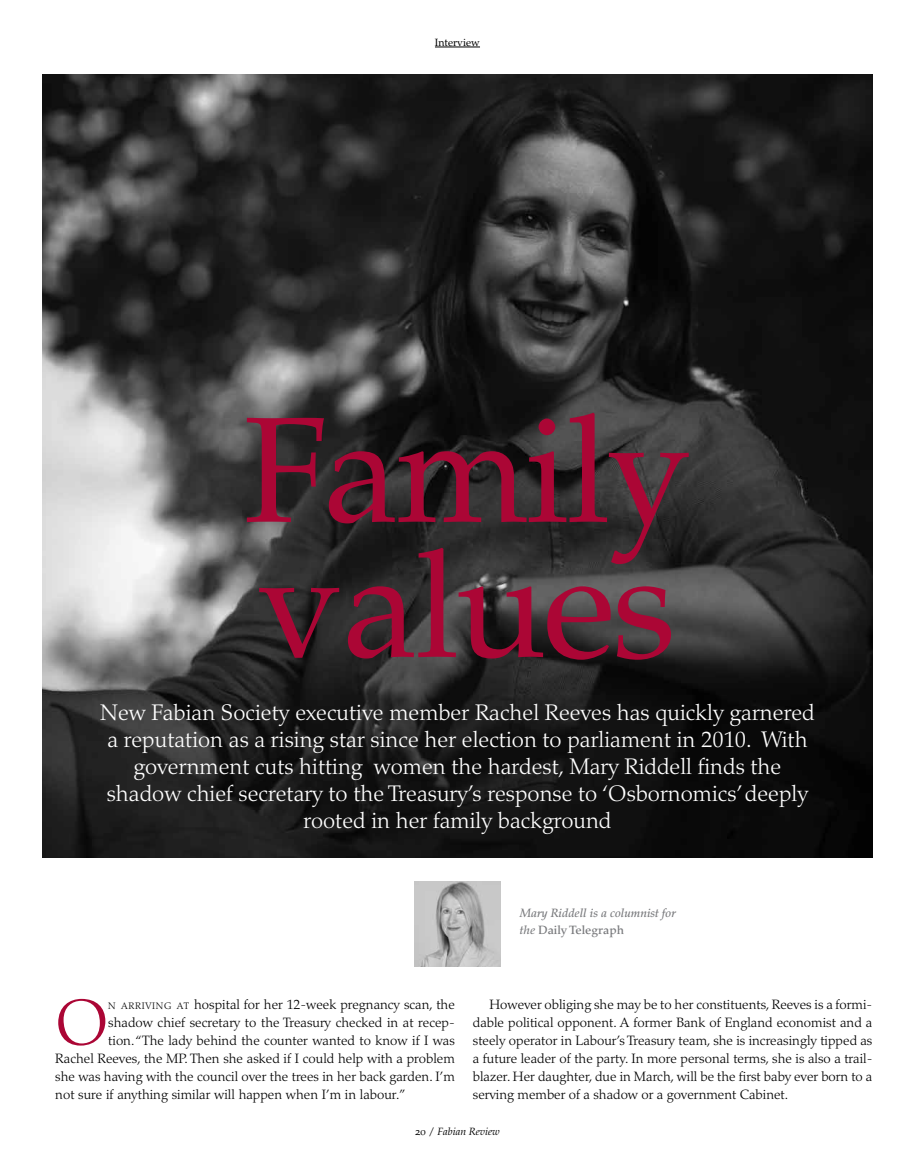
<style>
.page{position:relative;width:915px;height:1170px;background:#fff}
.page>*{position:absolute;margin:0;border:0;box-sizing:border-box;transform-origin:0 0}
.t1{font:150px/135px "Palatino LT Std";letter-spacing:-.02em;color:#ab0635}
.t2{font:300 64.95px "Palatino LT Std";color:#ab0635}
.t3{font:300 22.5px/27px "Palatino LT Std";color:#fff;text-align:center}
.t4{font:300 13.5px/18px "Palatino LT Std";color:#000;text-align:justify}
.t5{font:italic 500 12px/16.5px "Palatino LT Std";color:#77787b}
.t6{font:italic 10.5px "Palatino LT Std";color:#000}
.t7{font:10.5px "Palatino LT Std";color:#000}
.s1{font-style:normal}
.s2{font-size:9.45px}
</style>
<div class="page">
<hr style="left:435px;top:47px;width:45px;height:1px;background:#000">
<img style="left:43px;top:74px;width:829px;height:783px">
<img style="left:415px;top:881px;width:85px;height:85px">
<p class="t7" style="left:435px;top:36px;width:47px">Interview</p>
<h1 class="t1" style="left:243px;top:406px;width:448px">Family values</h1>
<p class="t3" style="left:100px;top:699px;width:715px">New Fabian Society executive member Rachel Reeves has quickly garnered a reputation as a rising star since her election to parliament in 2010. With government cuts hitting women the hardest, Mary Riddell finds the shadow chief secretary to the Treasury’s response to ‘Osbornomics’ deeply rooted in her family background</p>
<p class="t5" style="left:519px;top:905px;width:157px">Mary Riddell is a columnist for the <span class="s1">Daily Telegraph</span></p>
<h2 class="t2" style="left:55px;top:984px;width:54px">O</h2>
<p class="t4" style="left:108px;top:995px;width:348px"><span class="s2">N ARRIVING AT</span> hospital for her 12-week pregnancy scan, the</p>
<p class="t4" style="left:108px;top:1013px;width:348px">shadow chief secretary to the Treasury checked in at recep-</p>
<p class="t4" style="left:108px;top:1031px;width:348px">tion. “The lady behind the counter wanted to know if I was</p>
<p class="t4" style="left:55px;top:1049px;width:401px">Rachel Reeves, the MP. Then she asked if I could help with a problem</p>
<p class="t4" style="left:55px;top:1067px;width:401px">she was having with the council over the trees in her back garden. I’m</p>
<p class="t4" style="left:55px;top:1085px;width:351px">not sure if anything similar will happen when I’m in labour.”</p>
<p class="t4" style="left:472px;top:995px;width:401px;text-indent:16px">However obliging she may be to her constituents, Reeves is a formi&shy;dable political opponent. A former Bank of England economist and a steely operator in Labour’s Treasury team, she is increasingly tipped as a future leader of the party. In more personal terms, she is also a trail&shy;blazer. Her daughter, due in March, will be the first baby ever born to a serving member of a shadow or a government Cabinet.</p>
<p class="t6" style="left:415px;top:1125px;width:86px"><span class="s1">20 /</span> Fabian Review</p>
</div>
